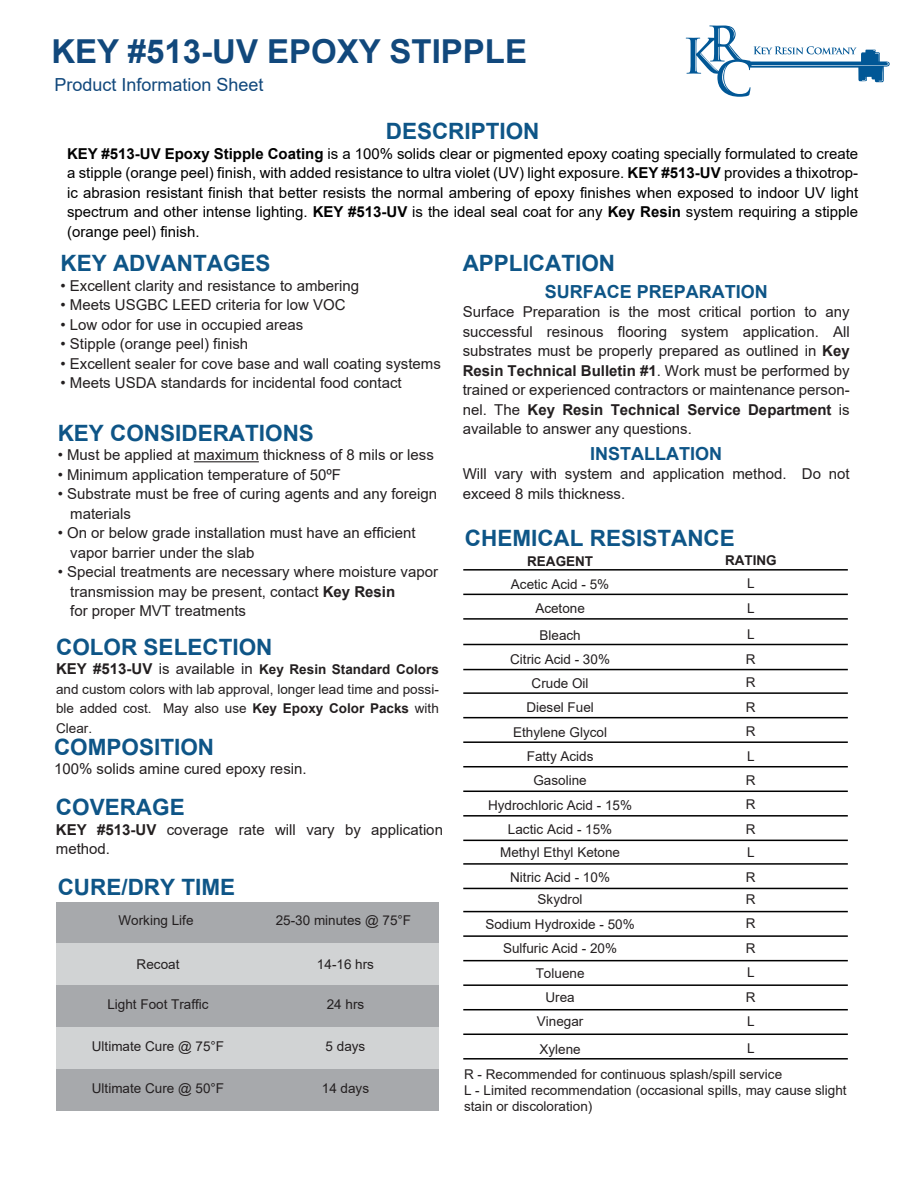
<style>
.page{position:relative;width:918px;height:1188px;background:#fff}
.page>*{position:absolute;margin:0;border:0;box-sizing:border-box;transform-origin:0 0}
.t1{font:700 33px "Arial";color:#11487c}
.t2{font:700 22.5px "Arial";color:#0e5587}
.t3{font:700 18px "Arial";color:#0e5587}
.t4{font:18px "Arial";color:#11487c}
.t5{font:15px/19.5px "Arial";color:#231f20}
.t6{font:15px/19.5px "Arial";color:#010101;text-align:justify}
.t7{font:13.5px/19.5px "Arial";color:#231f20}
.t8{font:700 13.5px "Arial";color:#231f20}
.s1{font-weight:700}
.s2{font-weight:700;font-size:15px}
.s3{font-size:15px}
</style>
<div class="page">
<hr style="left:194px;top:461px;width:65px;height:1px;background:#231f20">
<hr style="left:463px;top:569px;width:385px;height:2px;background:#000">
<hr style="left:463px;top:863px;width:385px;height:2px;background:#000">
<hr style="left:463px;top:840px;width:385px;height:1px;background:#000">
<hr style="left:463px;top:960px;width:385px;height:1px;background:#000">
<hr style="left:463px;top:911px;width:385px;height:1px;background:#000">
<hr style="left:463px;top:1009px;width:385px;height:1px;background:#000">
<hr style="left:463px;top:741px;width:385px;height:2px;background:#000">
<hr style="left:463px;top:618px;width:385px;height:2px;background:#000">
<hr style="left:463px;top:692px;width:385px;height:2px;background:#000">
<hr style="left:463px;top:766px;width:385px;height:1px;background:#000">
<hr style="left:463px;top:984px;width:385px;height:2px;background:#000">
<hr style="left:463px;top:1034px;width:385px;height:1px;background:#000">
<hr style="left:463px;top:1058px;width:385px;height:2px;background:#000">
<hr style="left:463px;top:935px;width:385px;height:2px;background:#000">
<hr style="left:463px;top:888px;width:385px;height:1px;background:#000">
<hr style="left:463px;top:815px;width:385px;height:2px;background:#000">
<hr style="left:463px;top:791px;width:385px;height:1px;background:#000">
<hr style="left:463px;top:717px;width:385px;height:1px;background:#000">
<hr style="left:463px;top:669px;width:385px;height:1px;background:#000">
<hr style="left:463px;top:644px;width:385px;height:1px;background:#000">
<hr style="left:463px;top:594px;width:385px;height:1px;background:#000">
<div style="left:56px;top:902px;width:383px;height:42px;background:#a7a9ac"></div>
<div style="left:56px;top:943px;width:383px;height:42px;background:#d1d3d4"></div>
<div style="left:56px;top:985px;width:383px;height:42px;background:#a7a9ac"></div>
<div style="left:56px;top:1069px;width:383px;height:41px;background:#a7a9ac"></div>
<div style="left:56px;top:1027px;width:383px;height:42px;background:#d1d3d4"></div>
<svg style="left:686px;top:26px;width:204px;height:71px"></svg>
<h1 class="t1" style="left:51px;top:28px;width:477px">KEY #513-UV EPOXY STIPPLE</h1>
<p class="t4" style="left:54px;top:72px;width:211px">Product Information Sheet</p>
<h2 class="t2" style="left:386px;top:115px;width:155px">DESCRIPTION</h2>
<p class="t6" style="left:67px;top:143px;width:793px"><span class="s1">KEY #513-UV Epoxy Stipple Coating</span> is a 100% solids clear or pigmented epoxy coating specially formulated to create a stipple (orange peel) finish, with added resistance to ultra violet (UV) light exposure. <span class="s1">KEY #513-UV</span> provides a thixotrop&shy;ic abrasion resistant finish that better resists the normal ambering of epoxy finishes when exposed to indoor UV light spectrum and other intense lighting. <span class="s1">KEY #513-UV</span> is the ideal seal coat for any <span class="s1">Key Resin</span> system requiring a stipple (orange peel) finish.</p>
<h2 class="t2" style="left:61px;top:248px;width:212px">KEY ADVANTAGES</h2>
<p class="t5" style="left:61px;top:276px;width:300px">• Excellent clarity and resistance to ambering</p>
<p class="t5" style="left:61px;top:295px;width:287px">• Meets USGBC LEED criteria for low VOC</p>
<p class="t5" style="left:61px;top:315px;width:244px">• Low odor for use in occupied areas</p>
<p class="t5" style="left:61px;top:334px;width:189px">• Stipple (orange peel) finish</p>
<p class="t5" style="left:61px;top:354px;width:382px">• Excellent sealer for cove base and wall coating systems</p>
<p class="t5" style="left:61px;top:373px;width:343px">• Meets USDA standards for incidental food contact</p>
<h2 class="t2" style="left:463px;top:247px;width:154px">APPLICATION</h2>
<p class="t3" style="left:545px;top:279px;width:225px">SURFACE PREPARATION</p>
<p class="t5" style="left:463px;top:302px;width:389px;text-align:justify">Surface Preparation is the most critical portion to any successful resinous flooring system application. All substrates must be properly prepared as outlined in <span class="s1">Key Resin Technical Bulletin #1</span>. Work must be performed by trained or experienced contractors or maintenance person&shy;nel. The <span class="s1">Key Resin Technical Service Department</span> is available to answer any questions.</p>
<p class="t3" style="left:590px;top:441px;width:133px">INSTALLATION</p>
<p class="t5" style="left:463px;top:464px;width:389px">Will vary with system and application method. Do not exceed 8 mils thickness.</p>
<h2 class="t2" style="left:465px;top:522px;width:271px">CHEMICAL RESISTANCE</h2>
<p class="t8" style="left:527px;top:551px;width:68px">REAGENT</p>
<p class="t8" style="left:725px;top:551px;width:53px">RATING</p>
<p class="t7" style="left:511px;top:574px;width:100px">Acetic Acid - 5%</p>
<p class="t7" style="left:747px;top:574px;width:9px">L</p>
<p class="t7" style="left:535px;top:598px;width:51px">Acetone</p>
<p class="t7" style="left:747px;top:598px;width:9px">L</p>
<p class="t7" style="left:539px;top:625px;width:43px">Bleach</p>
<p class="t7" style="left:747px;top:625px;width:9px">L</p>
<p class="t7" style="left:510px;top:650px;width:101px">Citric Acid - 30%</p>
<p class="t7" style="left:746px;top:650px;width:11px">R</p>
<p class="t7" style="left:532px;top:673px;width:59px">Crude Oil</p>
<p class="t7" style="left:746px;top:673px;width:11px">R</p>
<p class="t7" style="left:526px;top:698px;width:69px">Diesel Fuel</p>
<p class="t7" style="left:746px;top:697px;width:11px">R</p>
<p class="t7" style="left:513px;top:722px;width:95px">Ethylene Glycol</p>
<p class="t7" style="left:746px;top:722px;width:11px">R</p>
<p class="t7" style="left:527px;top:746px;width:68px">Fatty Acids</p>
<p class="t7" style="left:747px;top:746px;width:9px">L</p>
<p class="t7" style="left:533px;top:771px;width:55px">Gasoline</p>
<p class="t7" style="left:746px;top:770px;width:11px">R</p>
<p class="t7" style="left:488px;top:795px;width:146px">Hydrochloric Acid - 15%</p>
<p class="t7" style="left:746px;top:795px;width:11px">R</p>
<p class="t7" style="left:508px;top:820px;width:106px">Lactic Acid - 15%</p>
<p class="t7" style="left:746px;top:819px;width:11px">R</p>
<p class="t7" style="left:500px;top:843px;width:122px">Methyl Ethyl Ketone</p>
<p class="t7" style="left:747px;top:843px;width:9px">L</p>
<p class="t7" style="left:510px;top:867px;width:101px">Nitric Acid - 10%</p>
<p class="t7" style="left:746px;top:867px;width:11px">R</p>
<p class="t7" style="left:538px;top:890px;width:47px">Skydrol</p>
<p class="t7" style="left:746px;top:890px;width:11px">R</p>
<p class="t7" style="left:485px;top:914px;width:151px">Sodium Hydroxide - 50%</p>
<p class="t7" style="left:746px;top:914px;width:11px">R</p>
<p class="t7" style="left:503px;top:939px;width:116px">Sulfuric Acid - 20%</p>
<p class="t7" style="left:746px;top:938px;width:11px">R</p>
<p class="t7" style="left:536px;top:963px;width:50px">Toluene</p>
<p class="t7" style="left:747px;top:963px;width:9px">L</p>
<p class="t7" style="left:546px;top:987px;width:31px">Urea</p>
<p class="t7" style="left:746px;top:987px;width:11px">R</p>
<p class="t7" style="left:537px;top:1012px;width:48px">Vinegar</p>
<p class="t7" style="left:747px;top:1011px;width:9px">L</p>
<p class="t7" style="left:539px;top:1039px;width:43px">Xylene</p>
<h2 class="t2" style="left:58px;top:417px;width:258px">KEY CONSIDERATIONS</h2>
<p class="t5" style="left:58px;top:445px;width:378px">• Must be applied at maximum thickness of 8 mils or less</p>
<p class="t5" style="left:58px;top:465px;width:285px">• Minimum application temperature of 50ºF</p>
<p class="t5" style="left:70px;top:484px;width:369px;text-indent:-13px">• Substrate must be free of curing agents and any foreign materials</p>
<p class="t5" style="left:70px;top:523px;width:347px;text-indent:-13px">• On or below grade installation must have an efficient vapor barrier under the slab</p>
<p class="t5" style="left:70px;top:562px;width:369px;text-indent:-13px">• Special treatments are necessary where moisture vapor transmission may be present, contact <span class="s1">Key Resin<br></span>for proper MVT treatments</p>
<h2 class="t2" style="left:56px;top:631px;width:218px">COLOR SELECTION</h2>
<p class="t7" style="left:56px;top:659px;width:384px;text-align:justify"><span class="s2">KEY #513-UV</span> <span class="s3">is available in</span> <span class="s1">Key Resin Standard Colors </span>and custom colors with lab approval, longer lead time and possi&shy;ble added cost. May also use <span class="s1">Key Epoxy Color Packs</span> with Clear.</p>
<h2 class="t2" style="left:54px;top:731px;width:162px">COMPOSITION</h2>
<p class="t5" style="left:54px;top:759px;width:254px">100% solids amine cured epoxy resin.</p>
<h2 class="t2" style="left:56px;top:791px;width:130px">COVERAGE</h2>
<p class="t5" style="left:56px;top:820px;width:389px"><span class="s1">KEY #513-UV</span> coverage rate will vary by application method.</p>
<h2 class="t2" style="left:58px;top:872px;width:179px">CURE/DRY TIME</h2>
<p class="t7" style="left:119px;top:910px;width:77px">Working Life</p>
<p class="t7" style="left:276px;top:911px;width:137px">25-30 minutes @ 75°F</p>
<p class="t7" style="left:137px;top:954px;width:44px">Recoat</p>
<p class="t7" style="left:317px;top:954px;width:59px">14-16 hrs</p>
<p class="t7" style="left:107px;top:995px;width:103px">Light Foot Traffic</p>
<p class="t7" style="left:327px;top:995px;width:39px">24 hrs</p>
<p class="t7" style="left:92px;top:1036px;width:134px">Ultimate Cure @ 75°F</p>
<p class="t7" style="left:326px;top:1037px;width:41px">5 days</p>
<p class="t7" style="left:92px;top:1078px;width:134px">Ultimate Cure @ 50°F</p>
<p class="t7" style="left:322px;top:1078px;width:49px">14 days</p>
<p class="t7" style="left:464px;top:1036px;width:320px;line-height:25.5px;text-indent:283px">L<br>R - Recommended for continuous splash/spill service</p>
<p class="t7" style="left:464px;top:1082px;width:384px;line-height:16.2px">L - Limited recommendation (occasional spills, may cause slight stain or discoloration)</p>
</div>
